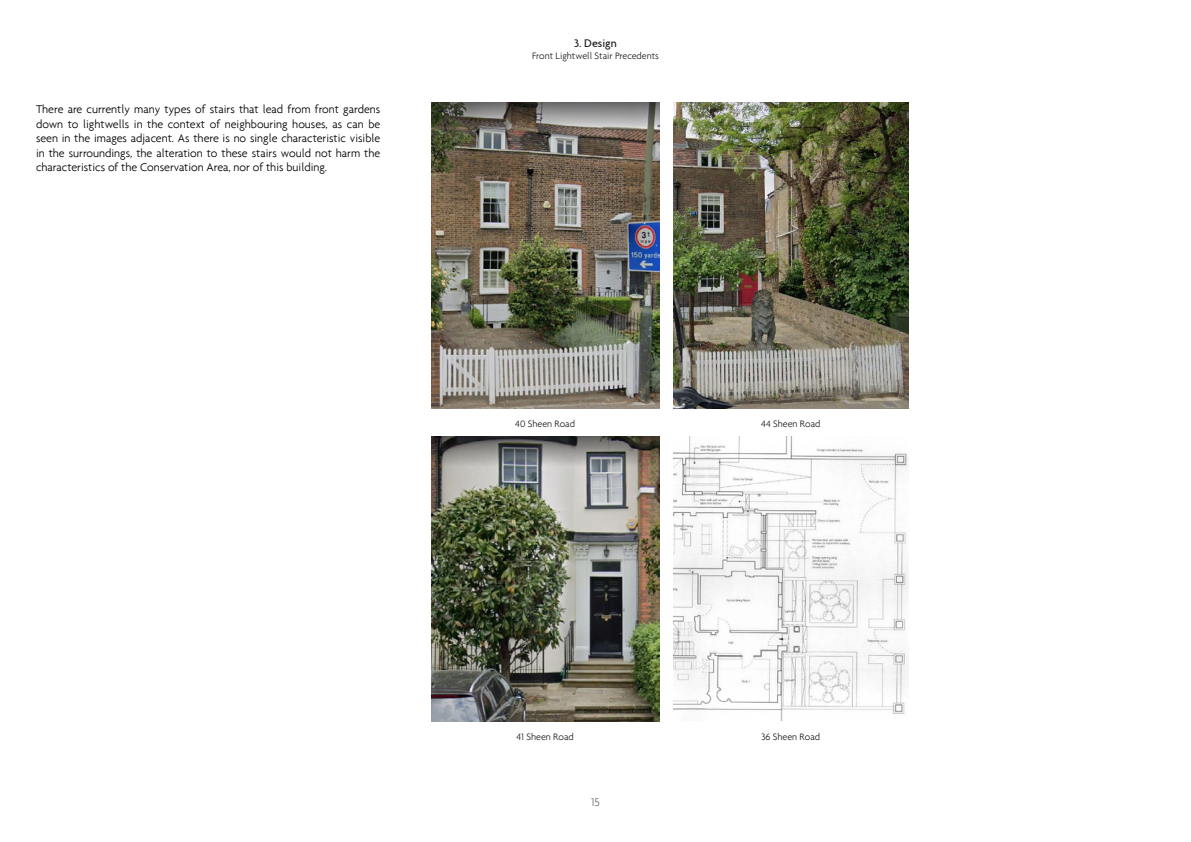
<style>
.page{position:relative;width:1191px;height:842px;background:#fff}
.page>*{position:absolute;margin:0;border:0;box-sizing:border-box;transform-origin:0 0}
.t1{font:300 12px/14.4px "Agenda";color:#000;text-align:justify}
.t2{font:500 12px "Agenda";color:#231f20}
.t3{font:300 12px "Agenda";color:#6c6d70}
.t4{font:300 10px "Agenda";color:#231f20}
</style>
<div class="page">
<img style="left:673px;top:437px;width:235px;height:283px">
<img style="left:431px;top:103px;width:228px;height:306px">
<img style="left:431px;top:437px;width:228px;height:284px">
<img style="left:673px;top:103px;width:235px;height:306px">
<p class="t1" style="left:36px;top:102px;width:346px">There are currently many types of stairs that lead from front gardens down to lightwells in the context of neighbouring houses, as can be seen in the images adjacent. As there is no single characteristic visible in the surroundings, the alteration to these stairs would not harm the characteristics of the Conservation Area, nor of this building.</p>
<p class="t2" style="left:574px;top:36px;width:44px">3. Design</p>
<p class="t4" style="left:532px;top:50px;width:128px">Front Lightwell Stair Precedents</p>
<p class="t4" style="left:515px;top:418px;width:61px">40 Sheen Road</p>
<p class="t4" style="left:761px;top:418px;width:61px">44 Sheen Road</p>
<p class="t4" style="left:516px;top:731px;width:59px">41 Sheen Road</p>
<p class="t4" style="left:761px;top:731px;width:60px">36 Sheen Road</p>
<p class="t3" style="left:591px;top:795px;width:10px">15</p>
</div>
